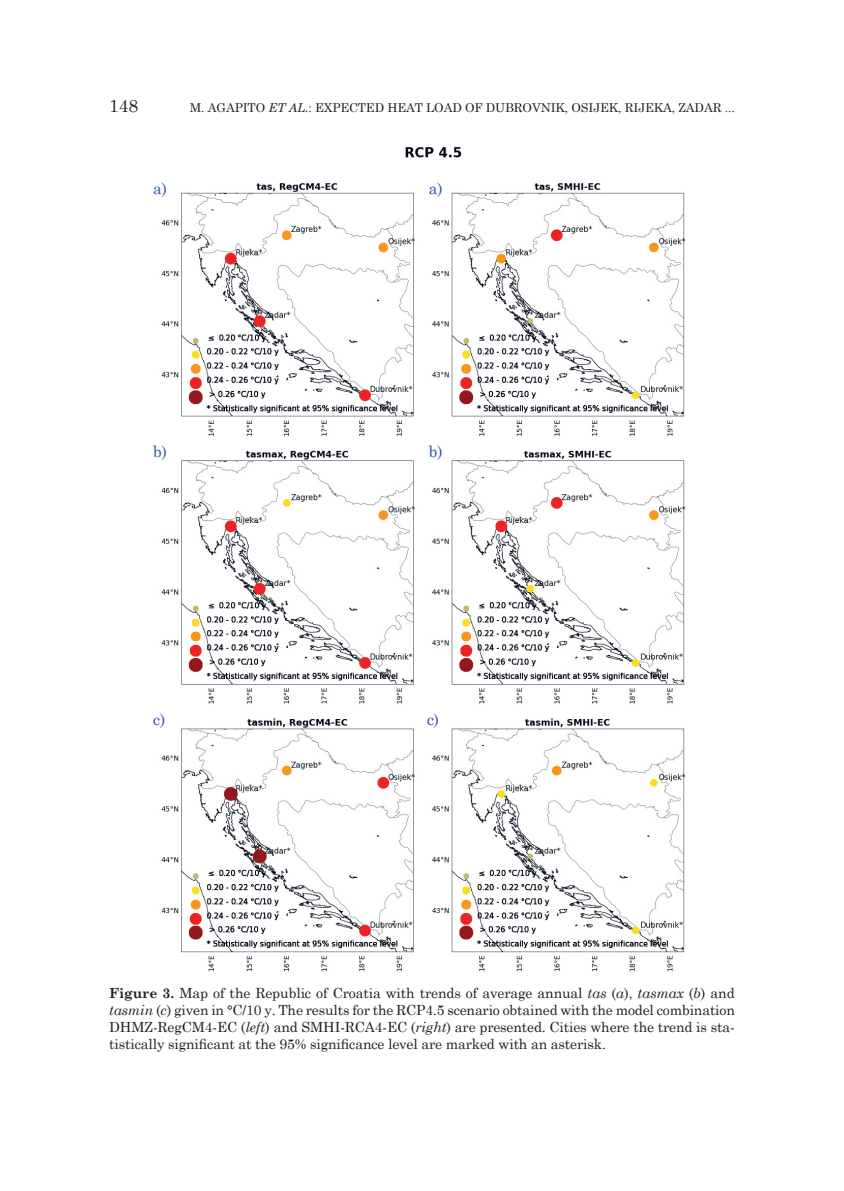
<style>
.page{position:relative;width:844px;height:1191px;background:#fff}
.page>*{position:absolute;margin:0;border:0;box-sizing:border-box;transform-origin:0 0}
.t1{font:17.5px "Century Schoolbook";color:#231f20}
.t2{font:15.75px "Century Schoolbook";color:#2f54a4}
.t3{font:14px/16.8px "Century Schoolbook";letter-spacing:-.01em;color:#231f20;text-align:justify}
.t4{font:12.25px "Century Schoolbook";letter-spacing:-.01em;color:#231f20}
.s1{font-style:italic}
.s2{font-weight:700}
</style>
<div class="page">
<img style="left:161px;top:147px;width:525px;height:825px">
<p class="t1" style="left:109px;top:91px;width:30px">148</p>
<p class="t4" style="left:190px;top:97px;width:546px">M. AGAPITO <span class="s1">ET AL.</span>: EXPECTED HEAT LOAD OF DUBROVNIK, OSIJEK, RIJEKA, ZADAR ...</p>
<p class="t2" style="left:153px;top:175px;width:15px">a)</p>
<p class="t2" style="left:428px;top:175px;width:15px">a)</p>
<p class="t2" style="left:153px;top:438px;width:15px">b)</p>
<p class="t2" style="left:428px;top:438px;width:15px">b)</p>
<p class="t2" style="left:153px;top:706px;width:14px">c)</p>
<p class="t2" style="left:427px;top:706px;width:14px">c)</p>
<p class="t3" style="left:109px;top:983px;width:627px"><span class="s2">Figure 3.</span> Map of the Republic of Croatia with trends of average annual <span class="s1">tas</span> (<span class="s1">a</span>), <span class="s1">tasmax</span> (<span class="s1">b</span>) and <span class="s1">tasmin</span> (<span class="s1">c</span>) given in °C/10 y. The results for the RCP4.5 scenario obtained with the model combination DHMZ-RegCM4-EC (<span class="s1">left</span>) and SMHI-RCA4-EC (<span class="s1">right</span>) are presented. Cities where the trend is sta&shy;tistically significant at the 95% significance level are marked with an asterisk.</p>
</div>
